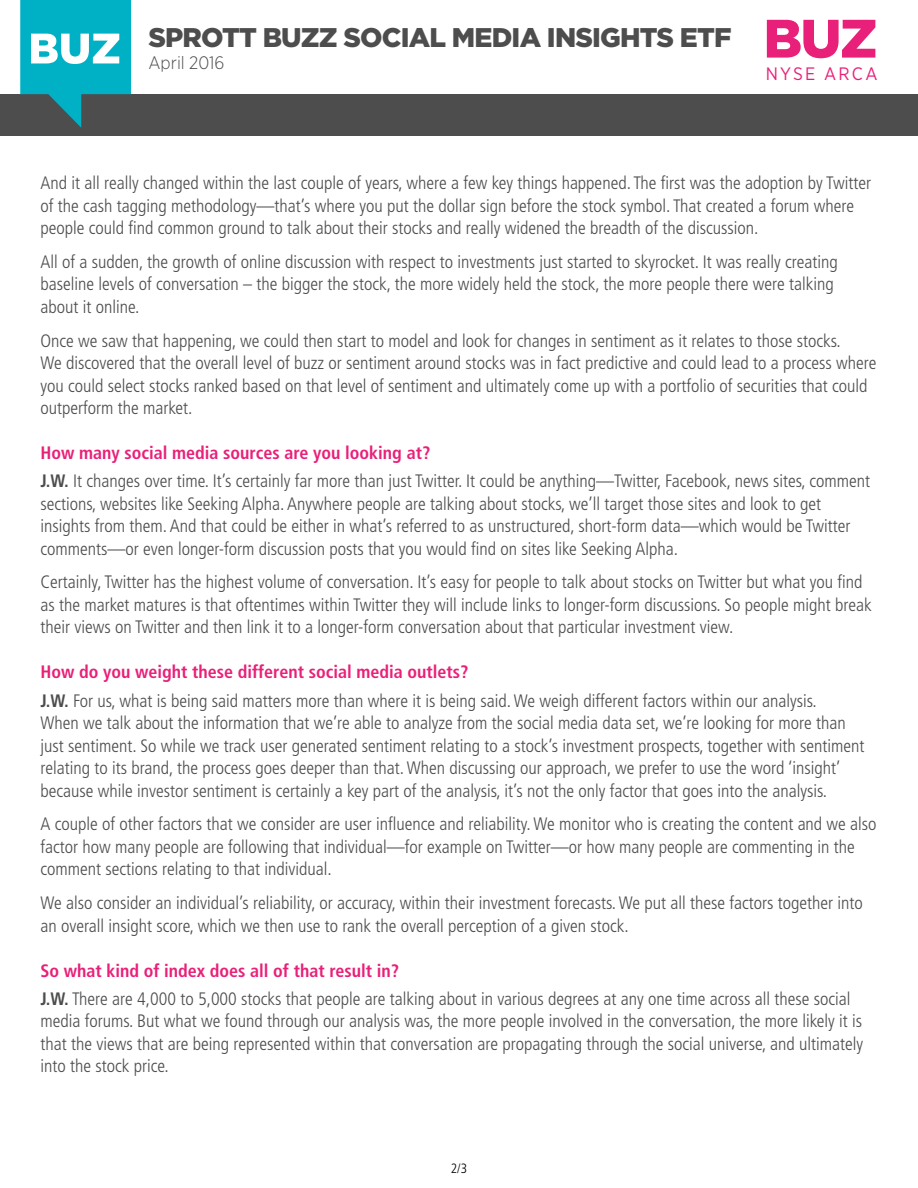
<style>
.page{position:relative;width:918px;height:1188px;background:#fff}
.page>*{position:absolute;margin:0;border:0;box-sizing:border-box;transform-origin:0 0}
.t1{font:900 54px "Gotham";color:#e92079}
.t2{font:900 27px "Gotham";letter-spacing:-.03em;color:#4d4d4e}
.t3{font:300 condensed 18px/22.5px "Frutiger LT Std";color:#4d4d4e}
.t4{font:300 18px "Gotham Narrow";color:#4d4d4e}
.t5{font:18px "Gotham Narrow";letter-spacing:.125em;color:#e92079}
.t6{font:300 condensed 13.5px "Frutiger LT Std";color:#000}
.s1{font-weight:700;color:#e92079}
.s2{font-weight:700}
</style>
<div class="page">
<div style="left:0;top:94px;width:918px;height:42px;background:#4d4d4e"></div>
<svg style="left:20px;top:0;width:111px;height:128px"></svg>
<h2 class="t2" style="left:148px;top:19px;width:585px">SPROTT BUZZ SOCIAL MEDIA INSIGHTS ETF</h2>
<p class="t4" style="left:148px;top:52px;width:77px">April 2016</p>
<h1 class="t1" style="left:764px;top:1px;width:74px">BUZ</h1>
<p class="t5" style="left:766px;top:63px;width:113px">NYSE ARCA</p>
<p class="t3" style="left:40px;top:172px;width:832px">And it all really changed within the last couple of years, where a few key things happened. The first was the adoption by Twitter of the cash tagging methodology—that’s where you put the dollar sign before the stock symbol. That created a forum where people could find common ground to talk about their stocks and really widened the breadth of the discussion.</p>
<p class="t3" style="left:40px;top:251px;width:799px">All of a sudden, the growth of online discussion with respect to investments just started to skyrocket. It was really creating baseline levels of conversation – the bigger the stock, the more widely held the stock, the more people there were talking about it online.</p>
<p class="t3" style="left:40px;top:329px;width:838px">Once we saw that happening, we could then start to model and look for changes in sentiment as it relates to those stocks.<br>We discovered that the overall level of buzz or sentiment around stocks was in fact predictive and could lead to a process where you could select stocks ranked based on that level of sentiment and ultimately come up with a portfolio of securities that could outperform the market.</p>
<p class="t3" style="left:40px;top:439px;width:831px;line-height:28.2px"><span class="s1">How many social media sources are you looking at?<br></span><span class="s2">J.W.</span> It changes over time. It’s certainly far more than just Twitter. It could be anything—Twitter, Facebook, news sites, comment</p>
<p class="t3" style="left:40px;top:492px;width:812px">sections, websites like Seeking Alpha. Anywhere people are talking about stocks, we’ll target those sites and look to get insights from them. And that could be either in what’s referred to as unstructured, short-form data—which would be Twitter comments—or even longer-form discussion posts that you would find on sites like Seeking Alpha.</p>
<p class="t3" style="left:40px;top:571px;width:833px">Certainly, Twitter has the highest volume of conversation. It’s easy for people to talk about stocks on Twitter but what you find as the market matures is that oftentimes within Twitter they will include links to longer-form discussions. So people might break their views on Twitter and then link it to a longer-form conversation about that particular investment view.</p>
<p class="t3" style="left:40px;top:658px;width:778px;line-height:28.2px"><span class="s1">How do you weight these different social media outlets?<br></span><span class="s2">J.W.</span> For us, what is being said matters more than where it is being said. We weigh different factors within our analysis.</p>
<p class="t3" style="left:40px;top:712px;width:826px">When we talk about the information that we’re able to analyze from the social media data set, we’re looking for more than just sentiment. So while we track user generated sentiment relating to a stock’s investment prospects, together with sentiment relating to its brand, the process goes deeper than that. When discussing our approach, we prefer to use the word ‘insight’ because while investor sentiment is certainly a key part of the analysis, it’s not the only factor that goes into the analysis.</p>
<p class="t3" style="left:40px;top:813px;width:838px">A couple of other factors that we consider are user influence and reliability. We monitor who is creating the content and we also factor how many people are following that individual—for example on Twitter—or how many people are commenting in the comment sections relating to that individual.</p>
<p class="t3" style="left:40px;top:892px;width:824px">We also consider an individual’s reliability, or accuracy, within their investment forecasts. We put all these factors together into an overall insight score, which we then use to rank the overall perception of a given stock.</p>
<p class="t3" style="left:40px;top:956px;width:812px;line-height:28.2px"><span class="s1">So what kind of index does all of that result in?<br></span><span class="s2">J.W.</span> There are 4,000 to 5,000 stocks that people are talking about in various degrees at any one time across all these social</p>
<p class="t3" style="left:40px;top:1010px;width:824px;text-align:justify">media forums. But what we found through our analysis was, the more people involved in the conversation, the more likely it is that the views that are being represented within that conversation are propagating through the social universe, and ultimately into the stock price.</p>
<p class="t6" style="left:451px;top:1160px;width:18px">2/3</p>
</div>
